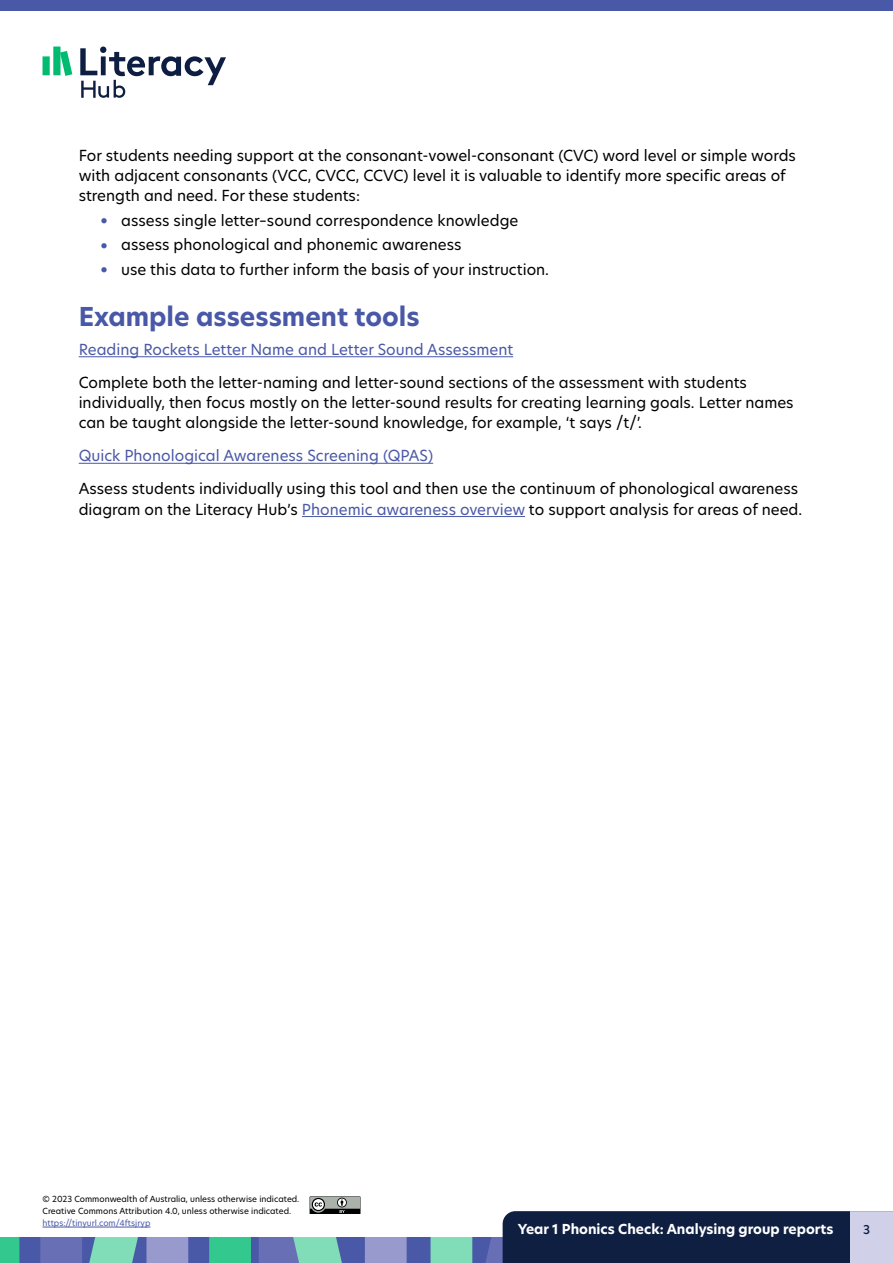
<style>
.page{position:relative;width:893px;height:1263px;background:#fff}
.page>*{position:absolute;margin:0;border:0;box-sizing:border-box;transform-origin:0 0}
.LH_H2___Teacher{font:700 25.5px "New Hero";color:#4958a7}
.LH_Body_-_Teacher{font:15px/20.2px "New Hero";color:#000}
.LH_Body_B4_Bullets___Teacher{font:15px/20.2px "New Hero";color:#000}
.LH_Body_-_Teacher-2{font:15px "New Hero";color:#4958a7}
.t1{font:700 13.5px "New Hero";color:#fff}
.t2{font:500 12px "New Hero";color:#0e1f42}
.t3{font:8.25px/12px "New Hero";color:#000}
.t4{font:8.25px "New Hero";color:#4958a7}
.s1{font-size:19.5px;color:#4958a7}
.s2{color:#4958a7}
</style>
<div class="page">
<div style="left:0;top:1237px;width:893px;height:26px;background:#4958a7"></div>
<svg style="left:0;top:1237px;width:19px;height:26px"></svg>
<svg style="left:209px;top:1237px;width:42px;height:26px"></svg>
<svg style="left:40px;top:1237px;width:148px;height:26px;background:#7897b9"></svg>
<svg style="left:259px;top:1237px;width:148px;height:26px"></svg>
<svg style="left:431px;top:1211px;width:419px;height:52px;background:#2b3e5c"></svg>
<div style="left:850px;top:1211px;width:43px;height:52px;background:#d0d0e9"></div>
<div style="left:0;top:0;width:893px;height:11px;background:#4958a7"></div>
<svg style="left:80px;top:47px;width:146px;height:51px"></svg>
<svg style="left:43px;top:47px;width:29px;height:29px"></svg>
<svg style="left:310px;top:1196px;width:51px;height:18px"></svg>
<hr style="left:43px;top:1227px;width:107px;height:1px;background:#4958a7">
<hr style="left:79px;top:356px;width:434px;height:1px;background:#4958a7">
<hr style="left:79px;top:463px;width:354px;height:1px;background:#4958a7">
<hr style="left:302px;top:516px;width:223px;height:1px;background:#4958a7">
<p class="LH_Body_B4_Bullets___Teacher" style="left:79px;top:145px;width:719px">For students needing support at the consonant-vowel-consonant (CVC) word level or simple words with adjacent consonants (VCC, CVCC, CCVC) level it is valuable to identify more specific areas of strength and need. For these students:</p>
<p class="LH_Body_-_Teacher" style="left:100px;top:210px;width:420px"><span class="s1">•</span> assess single letter–sound correspondence knowledge</p>
<p class="LH_Body_-_Teacher" style="left:100px;top:234px;width:363px"><span class="s1">•</span> assess phonological and phonemic awareness</p>
<p class="LH_Body_-_Teacher" style="left:100px;top:259px;width:451px"><span class="s1">•</span> use this data to further inform the basis of your instruction.</p>
<p class="LH_H2___Teacher" style="left:79px;top:299px;width:343px">Example assessment tools</p>
<p class="LH_Body_-_Teacher-2" style="left:79px;top:339px;width:436px">Reading Rockets Letter Name and Letter Sound Assessment</p>
<p class="LH_Body_-_Teacher" style="left:79px;top:372px;width:716px">Complete both the letter-naming and letter-sound sections of the assessment with students individually, then focus mostly on the letter-sound results for creating learning goals. Letter names can be taught alongside the letter-sound knowledge, for example, ‘t says /t/’.</p>
<p class="LH_Body_-_Teacher-2" style="left:79px;top:446px;width:356px">Quick Phonological Awareness Screening (QPAS)</p>
<p class="LH_Body_-_Teacher" style="left:79px;top:478px;width:725px">Assess students individually using this tool and then use the continuum of phonological awareness diagram on the Literacy Hub’s <span class="s2">Phonemic awareness overview</span> to support analysis for areas of need.</p>
<p class="t3" style="left:43px;top:1193px;width:258px">© 2023 Commonwealth of Australia, unless otherwise indicated.<br>Creative Commons Attribution 4.0, unless otherwise indicated.</p>
<p class="t4" style="left:43px;top:1217px;width:109px">https://tinyurl.com/4ftsjryp</p>
<p class="t1" style="left:518px;top:1220px;width:317px">Year 1 Phonics Check: Analysing group reports</p>
<p class="t2" style="left:863px;top:1221px;width:9px">3</p>
</div>
